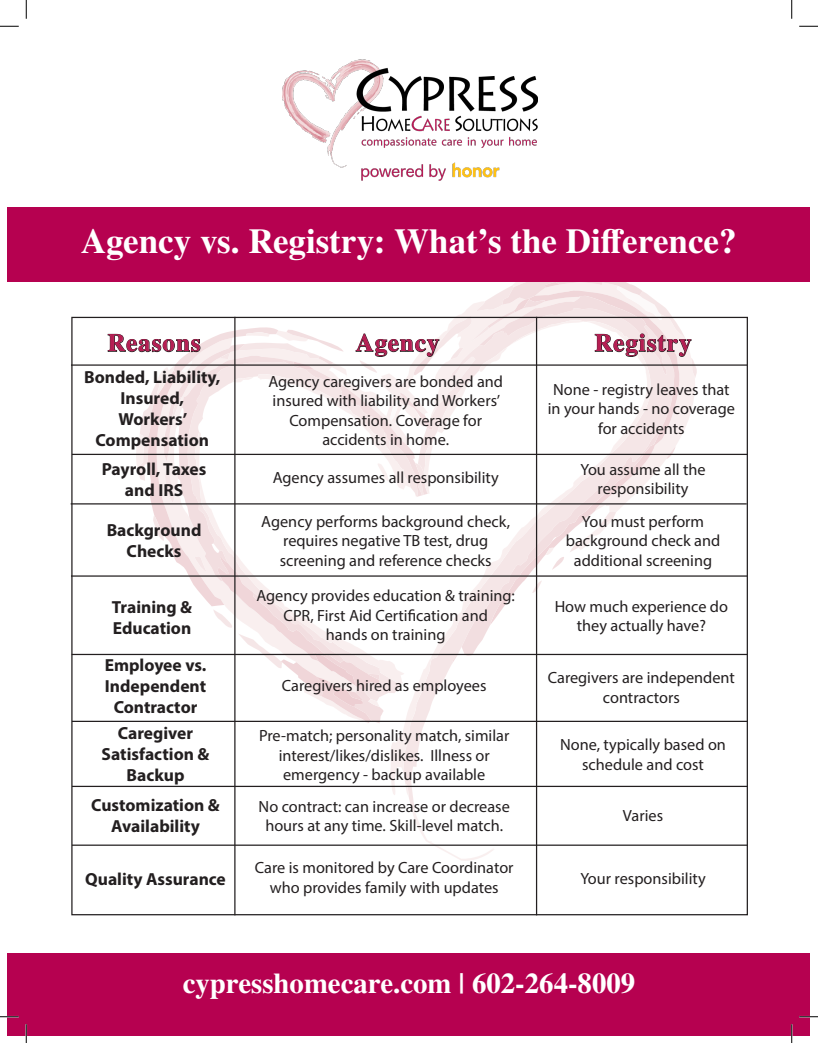
<style>
.page{position:relative;width:818px;height:1043px;background:#fff}
.page>*{position:absolute;margin:0;border:0;box-sizing:border-box;transform-origin:0 0}
.t1{font:700 35px "STIX General";color:#fff}
.t2{font:700 28.75px "STIX General";color:#fff}
.t3{font:700 25px "STIX General";letter-spacing:.04em;color:#b61e53}
.t4{font:700 17.5px/21px "Myriad Pro";color:#231f20;text-align:center}
.t5{font:16.25px/19.5px "Myriad Pro";color:#231f20;text-align:center}
</style>
<div class="page">
<svg style="left:410px;top:804px;width:89px;height:57px"></svg>
<svg style="left:390px;top:723px;width:148px;height:72px"></svg>
<svg style="left:405px;top:783px;width:3px;height:12px"></svg>
<div style="left:8px;top:953px;width:802px;height:82px;background:#b60150"></div>
<div style="left:8px;top:207px;width:802px;height:75px;background:#b60150"></div>
<hr style="left:234px;top:317px;width:1px;height:598px;background:#231f20">
<hr style="left:536px;top:317px;width:1px;height:598px;background:#231f20">
<hr style="left:71px;top:364px;width:676px;height:2px;background:#231f20">
<hr style="left:72px;top:454px;width:676px;height:1px;background:#231f20">
<hr style="left:71px;top:503px;width:675px;height:1px;background:#231f20">
<hr style="left:72px;top:720px;width:676px;height:2px;background:#231f20">
<hr style="left:71px;top:575px;width:676px;height:1px;background:#231f20">
<hr style="left:72px;top:785px;width:676px;height:2px;background:#231f20">
<hr style="left:72px;top:654px;width:675px;height:1px;background:#231f20">
<hr style="left:72px;top:844px;width:676px;height:1px;background:#231f20">
<img style="left:282px;top:59px;width:255px;height:122px">
<svg style="left:107px;top:282px;width:590px;height:441px"></svg>
<svg style="left:0;top:25px;width:19px;height:2px"></svg>
<svg style="left:799px;top:25px;width:19px;height:2px"></svg>
<svg style="left:0;top:1015px;width:19px;height:2px"></svg>
<svg style="left:799px;top:1015px;width:19px;height:2px"></svg>
<svg style="left:25px;top:0;width:2px;height:19px"></svg>
<svg style="left:25px;top:1024px;width:2px;height:18px"></svg>
<svg style="left:791px;top:0;width:1px;height:19px"></svg>
<svg style="left:790px;top:1024px;width:2px;height:18px"></svg>
<p class="t1" style="left:81px;top:216px;width:657px">Agency vs. Registry: What’s the Difference?</p>
<p class="t3" style="left:107px;top:325px;width:95px">Reasons</p>
<p class="t3" style="left:356px;top:325px;width:85px">Agency</p>
<p class="t3" style="left:594px;top:325px;width:98px">Registry</p>
<p class="t4" style="left:84px;top:366px;width:138px">Bonded, Liability,<br>Insured,</p>
<p class="t4" style="left:119px;top:408px;width:70px">Workers’</p>
<p class="t4" style="left:95px;top:429px;width:115px">Compensation</p>
<p class="t4" style="left:102px;top:458px;width:106px">Payroll, Taxes</p>
<p class="t4" style="left:125px;top:479px;width:60px">and IRS</p>
<p class="t4" style="left:107px;top:519px;width:96px">Background</p>
<p class="t4" style="left:127px;top:540px;width:56px">Checks</p>
<p class="t4" style="left:112px;top:595px;width:82px">Training &amp;</p>
<p class="t4" style="left:113px;top:616px;width:80px">Education</p>
<p class="t4" style="left:105px;top:654px;width:103px">Employee vs.</p>
<p class="t4" style="left:105px;top:675px;width:103px">Independent</p>
<p class="t4" style="left:114px;top:696px;width:85px">Contractor</p>
<p class="t4" style="left:118px;top:722px;width:77px">Caregiver</p>
<p class="t4" style="left:102px;top:743px;width:109px">Satisfaction &amp;<br>Backup</p>
<p class="t4" style="left:91px;top:794px;width:130px">Customization &amp;<br>Availability</p>
<p class="t4" style="left:85px;top:868px;width:142px">Quality Assurance</p>
<p class="t5" style="left:268px;top:371px;width:236px;text-align:left">Agency caregivers are bonded and insured with liability and Workers’</p>
<p class="t5" style="left:289px;top:410px;width:194px">Compensation. Coverage for</p>
<p class="t5" style="left:322px;top:430px;width:128px">accidents in home.</p>
<p class="t5" style="left:273px;top:468px;width:227px">Agency assumes all responsibility</p>
<p class="t5" style="left:261px;top:511px;width:250px">Agency performs background check, requires negative TB test, drug</p>
<p class="t5" style="left:280px;top:550px;width:213px">screening and reference checks</p>
<p class="t5" style="left:256px;top:585px;width:260px">Agency provides education &amp; training:<br>CPR, First Aid Certification and</p>
<p class="t5" style="left:326px;top:624px;width:121px">hands on training</p>
<p class="t5" style="left:282px;top:675px;width:206px">Caregivers hired as employees</p>
<p class="t5" style="left:259px;top:725px;width:252px">Pre-match; personality match, similar interest/likes/dislikes. Illness or</p>
<p class="t5" style="left:283px;top:764px;width:204px">emergency - backup available</p>
<p class="t5" style="left:258px;top:796px;width:253px">No contract: can increase or decrease hours at any time. Skill-level match.</p>
<p class="t5" style="left:255px;top:857px;width:260px">Care is monitored by Care Coordinator who provides family with updates</p>
<p class="t5" style="left:547px;top:379px;width:189px">None - registry leaves that in your hands - no coverage for accidents</p>
<p class="t5" style="left:580px;top:459px;width:127px">You assume all the</p>
<p class="t5" style="left:597px;top:478px;width:93px">responsibility</p>
<p class="t5" style="left:582px;top:511px;width:124px">You must perform</p>
<p class="t5" style="left:565px;top:531px;width:156px">background check and</p>
<p class="t5" style="left:574px;top:550px;width:140px">additional screening</p>
<p class="t5" style="left:554px;top:596px;width:175px">How much experience do they actually have?</p>
<p class="t5" style="left:548px;top:668px;width:188px">Caregivers are independent contractors</p>
<p class="t5" style="left:560px;top:734px;width:167px">None, typically based on schedule and cost</p>
<p class="t5" style="left:623px;top:806px;width:42px">Varies</p>
<p class="t5" style="left:580px;top:868px;width:127px">Your responsibility</p>
<p class="t2" style="left:183px;top:962px;width:454px">cypresshomecare.com | 602-264-8009</p>
</div>
